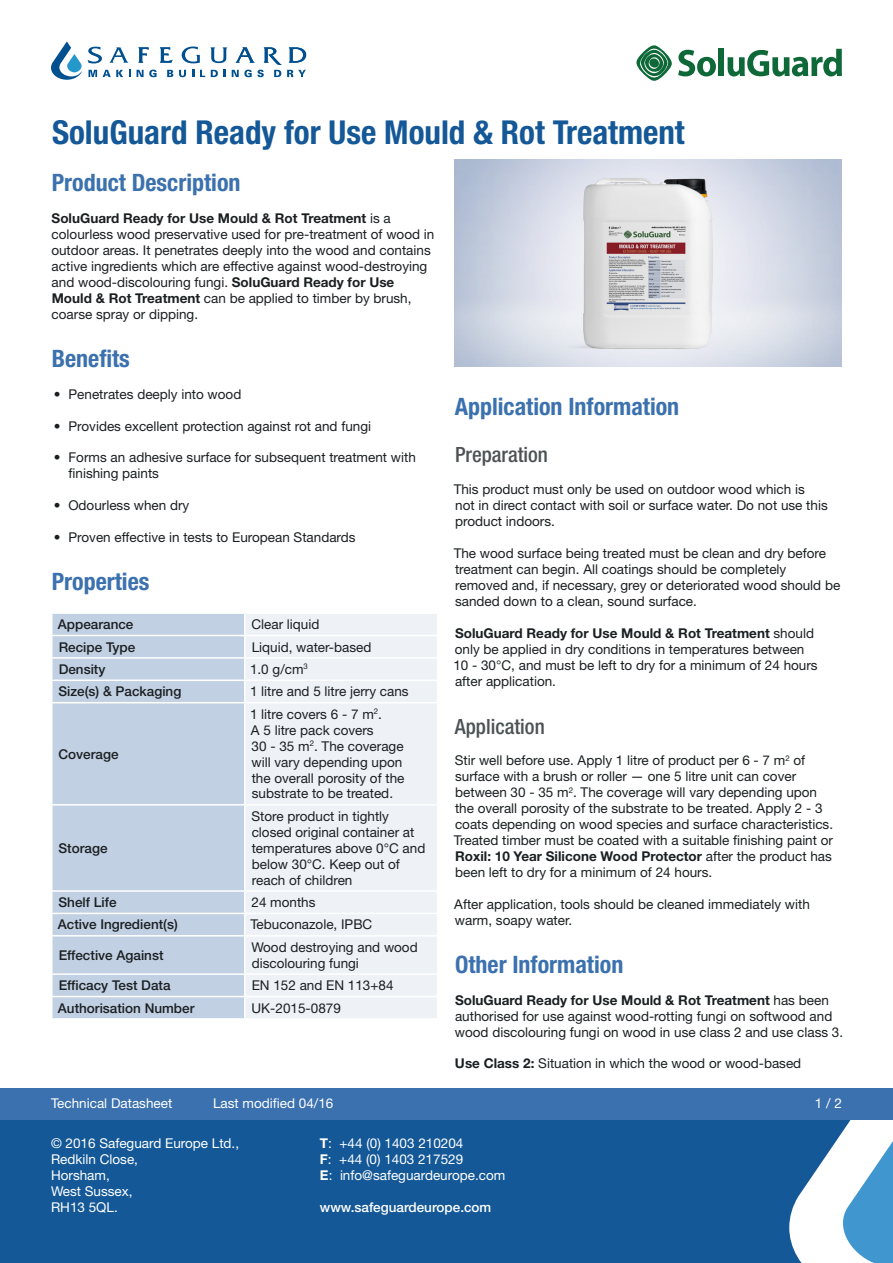
<style>
.page{position:relative;width:893px;height:1263px;background:#fff}
.page>*{position:absolute;margin:0;border:0;box-sizing:border-box;transform-origin:0 0}
.Header_1_-_7_5mm_Lea{font:700 condensed 33px "Helvetica Neue LT Std";color:#145897}
.Header_2_-_7_5mm_Lea{font:700 condensed 24px "Helvetica Neue LT Std";color:#3b71ae}
.Header_3_-_7_5mm_Lea{font:500 condensed 21px "Helvetica Neue LT Std";color:#4d5255}
.Paragraph_-_3_75mm_L{font:13.5px/15.9px "Helvetica Neue LT Std";color:#1a1f21}
.Table___Note_-_3_75m{font:13.5px/15.9px "Helvetica Neue LT Std";color:#1a1f21}
.Table_Heading_-_3_75{font:500 13.5px "Helvetica Neue LT Std";color:#1a1f21}
.Company_Details_-_3{font:13.5px "Helvetica Neue LT Std";color:#fff}
.Document_Details_-_7{font:13.5px "Helvetica Neue LT Std";color:#fff}
.Company_Details_-_3-2{font:500 13.5px "Helvetica Neue LT Std";color:#fff}
.s1{font-weight:700}
</style>
<div class="page">
<div style="left:0;top:1103px;width:893px;height:160px;background:#145897"></div>
<svg style="left:789px;top:1119px;width:104px;height:144px"></svg>
<div style="left:0;top:1087px;width:893px;height:32px;background:#3b71ae"></div>
<svg style="left:138px;top:47px;width:11px;height:16px"></svg>
<svg style="left:160px;top:47px;width:13px;height:16px"></svg>
<svg style="left:51px;top:41px;width:80px;height:39px"></svg>
<svg style="left:137px;top:70px;width:20px;height:7px"></svg>
<svg style="left:167px;top:70px;width:6px;height:7px"></svg>
<svg style="left:179px;top:47px;width:127px;height:30px"></svg>
<svg style="left:636px;top:45px;width:36px;height:36px"></svg>
<svg style="left:678px;top:50px;width:38px;height:26px"></svg>
<div style="left:718px;top:49px;width:6px;height:27px;background:#0f6838"></div>
<svg style="left:728px;top:49px;width:114px;height:27px"></svg>
<div style="left:53px;top:614px;width:191px;height:404px;background:#c2d0e3"></div>
<div style="left:246px;top:614px;width:191px;height:404px;background:#eef2f7"></div>
<hr style="left:51px;top:635px;width:194px;height:1px;background:#fff">
<hr style="left:245px;top:635px;width:193px;height:1px;background:#fff">
<hr style="left:51px;top:657px;width:194px;height:2px;background:#fff">
<hr style="left:245px;top:657px;width:193px;height:2px;background:#fff">
<hr style="left:51px;top:679px;width:194px;height:2px;background:#fff">
<hr style="left:245px;top:679px;width:193px;height:2px;background:#fff">
<hr style="left:51px;top:702px;width:194px;height:1px;background:#fff">
<hr style="left:245px;top:702px;width:193px;height:1px;background:#fff">
<hr style="left:51px;top:804px;width:194px;height:1px;background:#fff">
<hr style="left:51px;top:890px;width:194px;height:2px;background:#fff">
<hr style="left:51px;top:913px;width:194px;height:1px;background:#fff">
<hr style="left:51px;top:935px;width:194px;height:1px;background:#fff">
<hr style="left:51px;top:973px;width:194px;height:2px;background:#fff">
<hr style="left:51px;top:996px;width:194px;height:1px;background:#fff">
<hr style="left:245px;top:804px;width:193px;height:1px;background:#fff">
<hr style="left:245px;top:890px;width:193px;height:2px;background:#fff">
<hr style="left:245px;top:913px;width:193px;height:1px;background:#fff">
<hr style="left:245px;top:935px;width:193px;height:1px;background:#fff">
<hr style="left:245px;top:973px;width:193px;height:2px;background:#fff">
<hr style="left:245px;top:996px;width:193px;height:1px;background:#fff">
<img style="left:454px;top:159px;width:388px;height:208px">
<p class="Header_1_-_7_5mm_Lea" style="left:52px;top:112px;width:634px">SoluGuard Ready for Use Mould &amp; Rot Treatment</p>
<h2 class="Header_2_-_7_5mm_Lea" style="left:52px;top:168px;width:190px">Product Description</h2>
<p class="Paragraph_-_3_75mm_L" style="left:51px;top:210px;width:384px"><span class="s1">SoluGuard Ready for Use Mould &amp; Rot Treatment</span> is a colourless wood preservative used for pre-treatment of wood in outdoor areas. It penetrates deeply into the wood and contains active ingredients which are effective against wood-destroying and wood-discolouring fungi. <span class="s1">SoluGuard Ready for Use Mould &amp; Rot Treatment</span> can be applied to timber by brush, coarse spray or dipping.</p>
<h2 class="Header_2_-_7_5mm_Lea" style="left:52px;top:344px;width:80px">Benefits</h2>
<p class="Paragraph_-_3_75mm_L" style="left:54px;top:386px;width:189px">• Penetrates deeply into wood</p>
<p class="Paragraph_-_3_75mm_L" style="left:54px;top:418px;width:319px">• Provides excellent protection against rot and fungi</p>
<p class="Paragraph_-_3_75mm_L" style="left:69px;top:449px;width:349px;text-indent:-15px">• Forms an adhesive surface for subsequent treatment with finishing paints</p>
<p class="Paragraph_-_3_75mm_L" style="left:54px;top:497px;width:137px">• Odourless when dry</p>
<p class="Paragraph_-_3_75mm_L" style="left:54px;top:529px;width:303px">• Proven effective in tests to European Standards</p>
<h2 class="Header_2_-_7_5mm_Lea" style="left:52px;top:567px;width:99px">Properties</h2>
<p class="Table_Heading_-_3_75" style="left:58px;top:616px;width:77px">Appearance</p>
<p class="Table___Note_-_3_75m" style="left:251px;top:616px;width:69px">Clear liquid</p>
<p class="Table_Heading_-_3_75" style="left:59px;top:639px;width:78px">Recipe Type</p>
<p class="Table___Note_-_3_75m" style="left:252px;top:639px;width:121px">Liquid, water-based</p>
<p class="Table_Heading_-_3_75" style="left:59px;top:661px;width:48px">Density</p>
<p class="Table___Note_-_3_75m" style="left:250px;top:661px;width:59px">1.0 g/cm<sup>3</sup></p>
<p class="Table_Heading_-_3_75" style="left:59px;top:683px;width:124px">Size(s) &amp; Packaging</p>
<p class="Table___Note_-_3_75m" style="left:250px;top:683px;width:160px">1 litre and 5 litre jerry cans</p>
<h2 class="Header_2_-_7_5mm_Lea" style="left:455px;top:392px;width:226px">Application Information</h2>
<p class="Header_3_-_7_5mm_Lea" style="left:455px;top:442px;width:95px">Preparation</p>
<p class="Paragraph_-_3_75mm_L" style="left:454px;top:481px;width:376px">This product must only be used on outdoor wood which is<br>not in direct contact with soil or surface water. Do not use this product indoors.</p>
<p class="Paragraph_-_3_75mm_L" style="left:454px;top:545px;width:388px">The wood surface being treated must be clean and dry before treatment can begin. All coatings should be completely removed and, if necessary, grey or deteriorated wood should be sanded down to a clean, sound surface.</p>
<p class="Paragraph_-_3_75mm_L" style="left:453px;top:625px;width:366px"><span class="s1">SoluGuard Ready for Use Mould &amp; Rot Treatment</span> should only be applied in dry conditions in temperatures between 10 - 30°C, and must be left to dry for a minimum of 24 hours after application.</p>
<p class="Header_3_-_7_5mm_Lea" style="left:455px;top:713px;width:91px">Application</p>
<p class="Paragraph_-_3_75mm_L" style="left:454px;top:752px;width:381px">Stir well before use. Apply 1 litre of product per 6 - 7 m<sup>2</sup> of surface with a brush or roller — one 5 litre unit can cover between 30 - 35 m<sup>2</sup>. The coverage will vary depending upon the overall porosity of the substrate to be treated. Apply 2 - 3 coats depending on wood species and surface characteristics.<br>Treated timber must be coated with a suitable finishing paint or <span class="s1">Roxil: 10 Year Silicone Wood Protector</span> after the product has been left to dry for a minimum of 24 hours.</p>
<p class="Paragraph_-_3_75mm_L" style="left:454px;top:896px;width:357px">After application, tools should be cleaned immediately with warm, soapy water.</p>
<h2 class="Header_2_-_7_5mm_Lea" style="left:455px;top:950px;width:170px">Other Information</h2>
<p class="Paragraph_-_3_75mm_L" style="left:455px;top:992px;width:390px"><span class="s1">SoluGuard Ready for Use Mould &amp; Rot Treatment</span> has been authorised for use against wood-rotting fungi on softwood and wood discolouring fungi on wood in use class 2 and use class 3.</p>
<p class="Paragraph_-_3_75mm_L" style="left:455px;top:1055px;width:348px"><span class="s1">Use Class 2:</span> Situation in which the wood or wood-based</p>
<p class="Table___Note_-_3_75m" style="left:250px;top:706px;width:156px">1 litre covers 6 - 7 m<sup>2</sup>.<br>A 5 litre pack covers<br>30 - 35 m<sup>2</sup>. The coverage will vary depending upon the overall porosity of the substrate to be treated.</p>
<p class="Table_Heading_-_3_75" style="left:59px;top:746px;width:62px">Coverage</p>
<p class="Table___Note_-_3_75m" style="left:251px;top:808px;width:175px">Store product in tightly closed original container at temperatures above 0°C and below 30°C. Keep out of reach of children</p>
<p class="Table_Heading_-_3_75" style="left:59px;top:840px;width:51px">Storage</p>
<p class="Table_Heading_-_3_75" style="left:59px;top:894px;width:60px">Shelf Life</p>
<p class="Table___Note_-_3_75m" style="left:251px;top:894px;width:66px">24 months</p>
<p class="Table_Heading_-_3_75" style="left:58px;top:916px;width:121px">Active Ingredient(s)</p>
<p class="Table___Note_-_3_75m" style="left:250px;top:916px;width:123px">Tebuconazole, IPBC</p>
<p class="Table_Heading_-_3_75" style="left:59px;top:947px;width:106px">Effective Against</p>
<p class="Table___Note_-_3_75m" style="left:251px;top:939px;width:168px">Wood destroying and wood discolouring fungi</p>
<p class="Table_Heading_-_3_75" style="left:59px;top:977px;width:113px">Efficacy Test Data</p>
<p class="Table___Note_-_3_75m" style="left:252px;top:977px;width:143px">EN 152 and EN 113+84</p>
<p class="Table_Heading_-_3_75" style="left:58px;top:1000px;width:138px">Authorisation Number</p>
<p class="Table___Note_-_3_75m" style="left:252px;top:1000px;width:91px">UK-2015-0879</p>
<p class="Document_Details_-_7" style="left:51px;top:1095px;width:123px">Technical Datasheet</p>
<p class="Document_Details_-_7" style="left:213px;top:1095px;width:122px">Last modified 04/16</p>
<p class="Document_Details_-_7" style="left:815px;top:1095px;width:29px">1 / 2</p>
<p class="Company_Details_-_3" style="left:51px;top:1135px;width:190px">© 2016 Safeguard Europe Ltd.,</p>
<p class="Company_Details_-_3" style="left:51px;top:1151px;width:89px">Redkiln Close,</p>
<p class="Company_Details_-_3" style="left:51px;top:1167px;width:60px">Horsham,</p>
<p class="Company_Details_-_3" style="left:51px;top:1183px;width:83px">West Sussex,</p>
<p class="Company_Details_-_3" style="left:51px;top:1199px;width:68px">RH13 5QL.</p>
<p class="Company_Details_-_3" style="left:320px;top:1135px;width:145px"><span class="s1">T</span>: +44 (0) 1403 210204</p>
<p class="Company_Details_-_3" style="left:320px;top:1151px;width:145px"><span class="s1">F</span>: +44 (0) 1403 217529</p>
<p class="Company_Details_-_3" style="left:320px;top:1167px;width:187px"><span class="s1">E</span>: info@safeguardeurope.com</p>
<p class="Company_Details_-_3-2" style="left:320px;top:1199px;width:173px">www.safeguardeurope.com</p>
</div>
